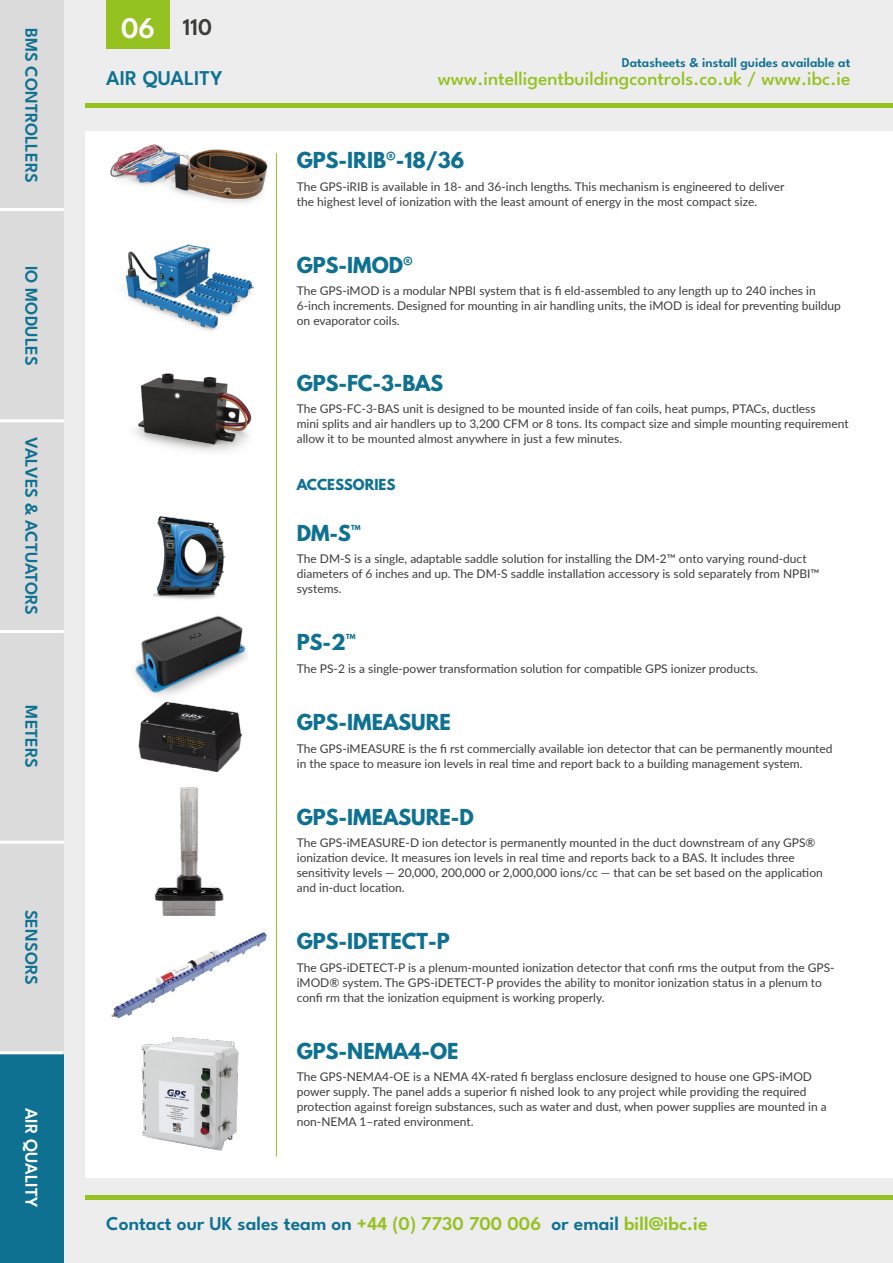
<style>
.page{position:relative;width:893px;height:1263px;background:#fff}
.page>*{position:absolute;margin:0;border:0;box-sizing:border-box;transform-origin:0 0}
.t1{font:600 24px "League Spartan";color:#3c3c3b}
.t2{font:600 21px "League Spartan";color:#0f7192}
.t3{font:700 19.5px "League Spartan";color:#0f7192}
.t4{font:600 19.5px "League Spartan";color:#0f7192}
.t5{font:500 19.5px "League Spartan";color:#95c121}
.t6{font:600 18px "League Spartan";color:#0f7192}
.t7{font:600 18px "League Spartan";color:#fff}
.t8{font:600 13.5px "League Spartan";color:#0f7192}
.t9{font:700 13.5px "League Spartan";color:#0f7192}
.t10{font:12px/15px "Lato";color:#3c3c3b}
.s1{font-size:30px;color:#fff}
.s2{color:#95c121}
</style>
<div class="page">
<div style="left:64px;top:0;width:829px;height:1263px;background:#ededed"></div>
<hr style="left:85px;top:1195px;width:808px;height:4px;background:#95c121">
<hr style="left:85px;top:103px;width:808px;height:4px;background:#95c121">
<div style="left:106px;top:0;width:64px;height:49px;background:#95c121"></div>
<div style="left:0;top:0;width:64px;height:210px;background:#dbdbdb"></div>
<div style="left:0;top:421px;width:64px;height:210px;background:#dbdbdb"></div>
<div style="left:0;top:631px;width:64px;height:211px;background:#dbdbdb"></div>
<div style="left:0;top:842px;width:64px;height:210px;background:#dbdbdb"></div>
<div style="left:0;top:1052px;width:64px;height:211px;background:#0f7192"></div>
<div style="left:0;top:210px;width:64px;height:211px;background:#dbdbdb"></div>
<hr style="left:0;top:208px;width:64px;height:3px;background:#fff">
<hr style="left:0;top:630px;width:64px;height:3px;background:#fff">
<hr style="left:0;top:419px;width:64px;height:3px;background:#fff">
<hr style="left:0;top:841px;width:64px;height:3px;background:#fff">
<hr style="left:0;top:1051px;width:64px;height:3px;background:#fff">
<div style="left:85px;top:132px;width:808px;height:1046px;background:#fff"></div>
<hr style="left:276px;top:153px;width:1px;height:1004px;background:#95c121">
<img style="left:110px;top:144px;width:158px;height:59px">
<img style="left:125px;top:244px;width:129px;height:87px">
<img style="left:134px;top:373px;width:118px;height:79px">
<img style="left:154px;top:515px;width:71px;height:85px">
<img style="left:135px;top:616px;width:112px;height:80px">
<img style="left:138px;top:701px;width:103px;height:70px">
<img style="left:154px;top:786px;width:70px;height:130px">
<img style="left:111px;top:932px;width:156px;height:87px">
<img style="left:141px;top:1037px;width:98px;height:114px">
<h3 class="t6" style="left:45px;top:28px;width:157px;rotate:90deg">BMS CONTROLLERS</h3>
<h3 class="t6" style="left:45px;top:266px;width:101px;rotate:90deg">IO MODULES</h3>
<h3 class="t6" style="left:45px;top:437px;width:179px;rotate:90deg">VALVES &amp; ACTUATORS</h3>
<h3 class="t6" style="left:45px;top:705px;width:64px;rotate:90deg">METERS</h3>
<h3 class="t6" style="left:45px;top:909px;width:77px;rotate:90deg">SENSORS</h3>
<h3 class="t7" style="left:45px;top:1108px;width:101px;rotate:90deg">AIR QUALITY</h3>
<h1 class="t1" style="left:121px;top:9px;width:93px"><span class="s1">06</span> 110</h1>
<h2 class="t2" style="left:106px;top:62px;width:118px">AIR QUALITY</h2>
<p class="t8" style="left:622px;top:52px;width:230px">Datasheets &amp; install guides available at</p>
<h3 class="t5" style="left:438px;top:64px;width:414px">www.intelligentbuildingcontrols.co.uk / www.ibc.ie</h3>
<h3 class="t3" style="left:297px;top:145px;width:169px">GPS-IRIB®-18/36</h3>
<p class="t10" style="left:297px;top:178px;width:489px">The GPS-iRIB is available in 18- and 36-inch lengths. This mechanism is engineered to deliver the highest level of ionization with the least amount of energy in the most compact size.</p>
<h3 class="t3" style="left:297px;top:249px;width:118px">GPS-IMOD®</h3>
<p class="t10" style="left:297px;top:283px;width:546px">The GPS-iMOD is a modular NPBI system that is fi eld-assembled to any length up to 240 inches in<br>6-inch increments. Designed for mounting in air handling units, the iMOD is ideal for preventing buildup on evaporator coils.</p>
<h3 class="t3" style="left:297px;top:367px;width:148px">GPS-FC-3-BAS</h3>
<p class="t10" style="left:297px;top:401px;width:553px">The GPS-FC-3-BAS unit is designed to be mounted inside of fan coils, heat pumps, PTACs, ductless<br>mini splits and air handlers up to 3,200 CFM or 8 tons. Its compact size and simple mounting requirement allow it to be mounted almost anywhere in just a few minutes.</p>
<p class="t9" style="left:297px;top:474px;width:100px">ACCESSORIES</p>
<h3 class="t3" style="left:297px;top:518px;width:66px">DM-S™</h3>
<p class="t10" style="left:297px;top:551px;width:524px">The DM-S is a single, adaptable saddle solution for installing the DM-2™ onto varying round-duct diameters of 6 inches and up. The DM-S saddle installation accessory is sold separately from NPBI™ systems.</p>
<h3 class="t3" style="left:297px;top:627px;width:61px">PS-2™</h3>
<p class="t10" style="left:297px;top:660px;width:463px">The PS-2 is a single-power transformation solution for compatible GPS ionizer products.</p>
<h3 class="t3" style="left:297px;top:707px;width:156px">GPS-IMEASURE</h3>
<p class="t10" style="left:297px;top:740px;width:537px">The GPS-iMEASURE is the fi rst commercially available ion detector that can be permanently mounted in the space to measure ion levels in real time and report back to a building management system.</p>
<h3 class="t3" style="left:297px;top:801px;width:179px">GPS-IMEASURE-D</h3>
<p class="t10" style="left:297px;top:835px;width:528px">The GPS-iMEASURE-D ion detector is permanently mounted in the duct downstream of any GPS® ionization device. It measures ion levels in real time and reports back to a BAS. It includes three sensitivity levels — 20,000, 200,000 or 2,000,000 ions/cc — that can be set based on the application and in-duct location.</p>
<h3 class="t3" style="left:297px;top:926px;width:155px">GPS-IDETECT-P</h3>
<p class="t10" style="left:297px;top:959px;width:539px">The GPS-iDETECT-P is a plenum-mounted ionization detector that confi rms the output from the GPS&shy;iMOD® system. The GPS-iDETECT-P provides the ability to monitor ionization status in a plenum to confi rm that the ionization equipment is working properly.</p>
<h3 class="t3" style="left:297px;top:1036px;width:163px">GPS-NEMA4-OE</h3>
<p class="t10" style="left:297px;top:1069px;width:532px">The GPS-NEMA4-OE is a NEMA 4X-rated fi berglass enclosure designed to house one GPS-iMOD power supply. The panel adds a superior fi nished look to any project while providing the required protection against foreign substances, such as water and dust, when power supplies are mounted in a non-NEMA 1–rated environment.</p>
<h3 class="t4" style="left:106px;top:1209px;width:603px">Contact our UK sales team on <span class="s2">+44 (0) 7730 700 006</span> or email <span class="s2">bill@ibc.ie</span></h3>
</div>
